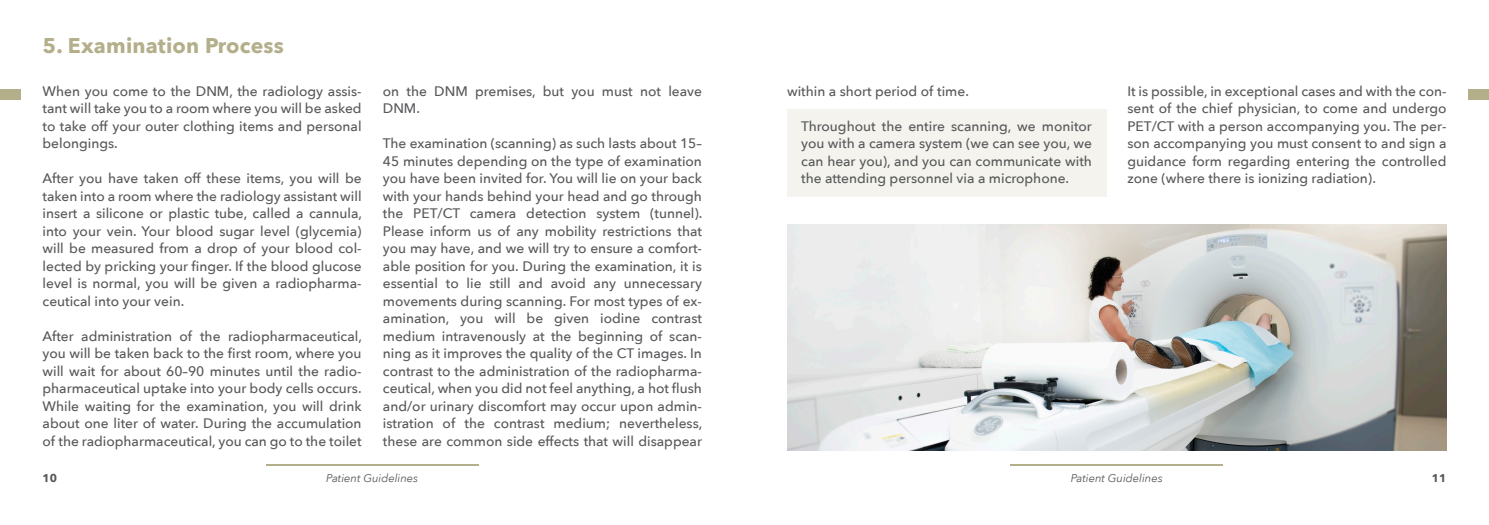
<style>
.page{position:relative;width:1489px;height:525px;background:#fff}
.page>*{position:absolute;margin:0;border:0;box-sizing:border-box;transform-origin:0 0}
.t1{font:700 21.25px "Avenir Next";letter-spacing:.01em;color:#b3af8a}
.t2{font:500 13.75px/17.5px "Avenir Next";color:#57585a;text-align:justify}
.t3{font:italic 11.25px "Avenir Next";color:#57585a}
.t4{font:700 11.25px "Avenir Next";color:#57585a}
</style>
<div class="page">
<hr style="left:1010px;top:464px;width:212px;height:2px;background:#b3af8a">
<hr style="left:266px;top:464px;width:212px;height:2px;background:#b3af8a">
<div style="left:1467px;top:89px;width:21px;height:11px;background:#b3af8a"></div>
<div style="left:0;top:89px;width:21px;height:11px;background:#b3af8a"></div>
<img style="left:787px;top:224px;width:659px;height:226px">
<h1 class="t1" style="left:43px;top:32px;width:243px">5. Examination Process</h1>
<p class="t2" style="left:43px;top:82px;width:320px">When you come to the DNM, the radiology assis&shy;tant will take you to a room where you will be asked to take off your outer clothing items and personal belongings.</p>
<p class="t2" style="left:43px;top:170px;width:321px">After you have taken off these items, you will be taken into a room where the radiology assistant will insert a silicone or plastic tube, called a cannula, into your vein. Your blood sugar level (glycemia) will be measured from a drop of your blood col&shy;lected by pricking your finger. If the blood glucose level is normal, you will be given a radiopharma&shy;ceutical into your vein.</p>
<p class="t2" style="left:43px;top:327px;width:321px">After administration of the radiopharmaceutical, you will be taken back to the first room, where you will wait for about 60–90 minutes until the radio&shy;pharmaceutical uptake into your body cells occurs.<br>While waiting for the examination, you will drink about one liter of water. During the accumulation of the radiopharmaceutical, you can go to the toilet</p>
<p class="t2" style="left:383px;top:82px;width:320px">on the DNM premises, but you must not leave<br>DNM.</p>
<p class="t2" style="left:383px;top:135px;width:321px">The examination (scanning) as such lasts about 15– 45 minutes depending on the type of examination you have been invited for. You will lie on your back with your hands behind your head and go through the PET/CT camera detection system (tunnel).<br>Please inform us of any mobility restrictions that you may have, and we will try to ensure a comfort&shy;able position for you. During the examination, it is essential to lie still and avoid any unnecessary movements during scanning. For most types of ex&shy;amination, you will be given iodine contrast medium intravenously at the beginning of scan&shy;ning as it improves the quality of the CT images. In contrast to the administration of the radiopharma&shy;ceutical, when you did not feel anything, a hot flush and/or urinary discomfort may occur upon admin&shy;istration of the contrast medium; nevertheless, these are common side effects that will disappear</p>
<p class="t2" style="left:787px;top:82px;width:183px">within a short period of time.</p>
<p class="t2" style="left:801px;top:117px;width:292px">Throughout the entire scanning, we monitor you with a camera system (we can see you, we can hear you), and you can communicate with the attending personnel via a microphone.</p>
<p class="t2" style="left:1127px;top:82px;width:320px">It is possible, in exceptional cases and with the con&shy;sent of the chief physician, to come and undergo PET/CT with a person accompanying you. The per&shy;son accompanying you must consent to and sign a guidance form regarding entering the controlled zone (where there is ionizing radiation).</p>
<p class="t4" style="left:43px;top:471px;width:16px">10</p>
<p class="t3" style="left:326px;top:471px;width:93px">Patient Guidelines</p>
<p class="t3" style="left:1070px;top:471px;width:93px">Patient Guidelines</p>
<p class="t4" style="left:1431px;top:471px;width:16px">11</p>
</div>
